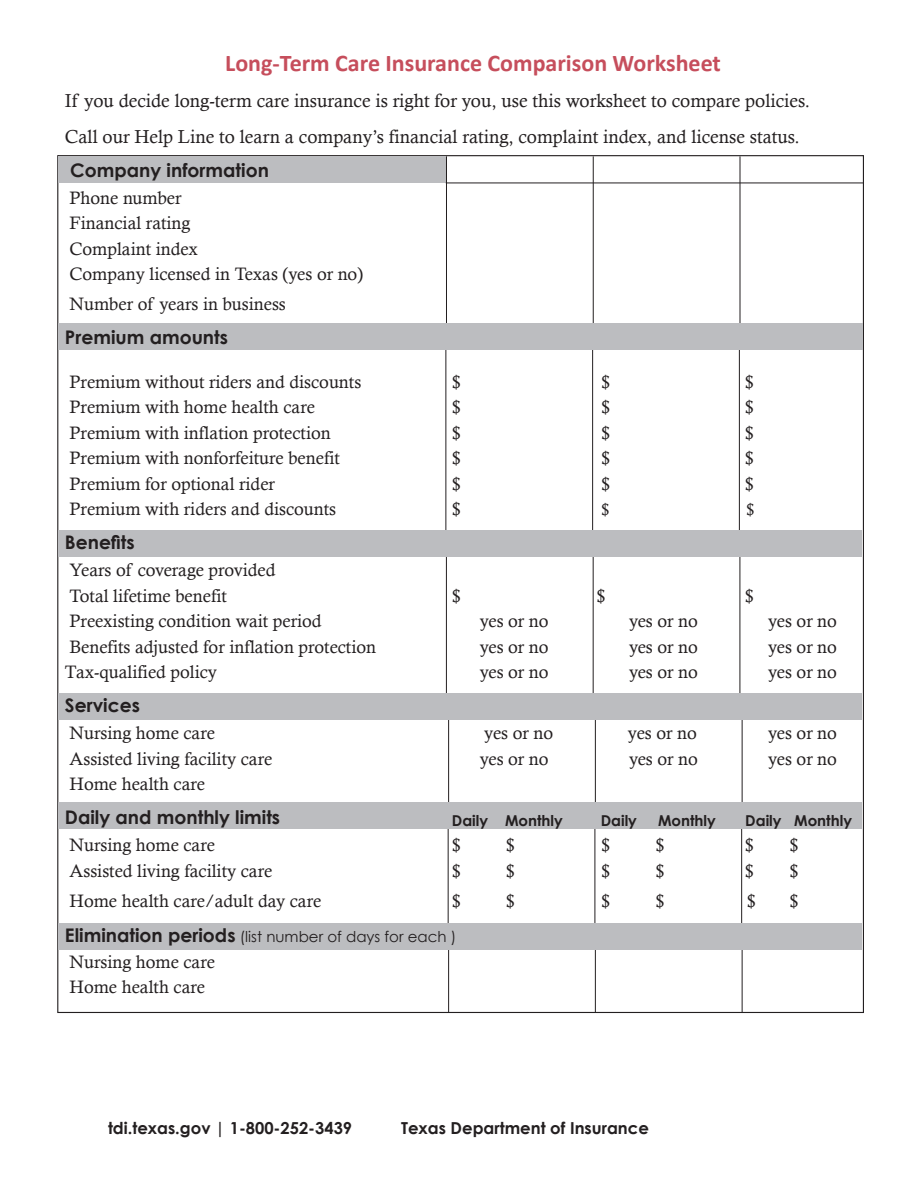
<style>
.page{position:relative;width:918px;height:1188px;background:#fff}
.page>*{position:absolute;margin:0;border:0;box-sizing:border-box;transform-origin:0 0}
.t1{font:700 24px "Calibri";color:#c64e5c}
.Text{font:18.75px "Calisto";color:#231f20}
.Table_text{font:700 18.75px "Century Gothic";color:#231f20}
.Text-2{font:700 18.75px "Century Gothic";color:#231f20}
.Table_text-2{font:18px "Calisto";color:#231f20}
.t2{font:700 16.5px "Century Gothic";color:#231f20}
.Table_text-3{font:16.5px "Calisto";color:#231f20}
.Table_text-4{font:15px "Century Gothic";color:#231f20}
.Table_text-5{font:700 15px "Century Gothic";color:#231f20}
.s1{font-weight:700;font-size:18.75px}
</style>
<div class="page">
<div style="left:59px;top:156px;width:388px;height:27px;background:#bcbdc0"></div>
<hr style="left:446px;top:156px;width:1px;height:170px;background:#231f20">
<hr style="left:593px;top:156px;width:1px;height:170px;background:#231f20">
<hr style="left:740px;top:156px;width:1px;height:170px;background:#231f20">
<hr style="left:446px;top:556px;width:1px;height:142px;background:#231f20">
<hr style="left:593px;top:556px;width:1px;height:142px;background:#231f20">
<hr style="left:740px;top:556px;width:1px;height:142px;background:#231f20">
<hr style="left:446px;top:350px;width:1px;height:184px;background:#231f20">
<hr style="left:592px;top:350px;width:1px;height:184px;background:#231f20">
<hr style="left:739px;top:350px;width:1px;height:184px;background:#231f20">
<hr style="left:742px;top:719px;width:1px;height:89px;background:#231f20">
<hr style="left:595px;top:719px;width:1px;height:89px;background:#231f20">
<hr style="left:448px;top:719px;width:1px;height:89px;background:#231f20">
<hr style="left:448px;top:828px;width:1px;height:101px;background:#231f20">
<hr style="left:595px;top:828px;width:1px;height:101px;background:#231f20">
<hr style="left:741px;top:828px;width:1px;height:101px;background:#231f20">
<hr style="left:448px;top:941px;width:1px;height:71px;background:#231f20">
<hr style="left:595px;top:941px;width:1px;height:71px;background:#231f20">
<hr style="left:742px;top:941px;width:1px;height:71px;background:#231f20">
<hr style="left:446px;top:183px;width:418px;height:1px;background:#231f20">
<div style="left:58px;top:323px;width:804px;height:27px;background:#bcbdc0"></div>
<div style="left:59px;top:530px;width:803px;height:26px;background:#bcbdc0"></div>
<div style="left:59px;top:693px;width:803px;height:27px;background:#bcbdc0"></div>
<div style="left:59px;top:802px;width:803px;height:27px;background:#bcbdc0"></div>
<div style="left:59px;top:924px;width:803px;height:26px;background:#bcbdc0"></div>
<h2 class="t1" style="left:225px;top:47px;width:497px">Long-Term Care Insurance Comparison Worksheet</h2>
<p class="Text" style="left:65px;top:89px;width:746px">If you decide long-term care insurance is right for you, use this worksheet to compare policies.</p>
<p class="Text" style="left:65px;top:125px;width:736px">Call our Help Line to learn a company’s financial rating, complaint index, and license status.</p>
<p class="Text-2" style="left:70px;top:156px;width:200px">Company information</p>
<p class="Table_text-2" style="left:70px;top:187px;width:114px">Phone number</p>
<p class="Table_text-2" style="left:70px;top:212px;width:122px">Financial rating</p>
<p class="Table_text-2" style="left:70px;top:238px;width:130px">Complaint index</p>
<p class="Table_text-2" style="left:70px;top:263px;width:295px">Company licensed in Texas (yes or no)</p>
<p class="Table_text-2" style="left:70px;top:293px;width:218px">Number of years in business</p>
<p class="Table_text" style="left:65px;top:323px;width:165px">Premium amounts</p>
<p class="Table_text-2" style="left:70px;top:371px;width:293px">Premium without riders and discounts</p>
<p class="Table_text-2" style="left:452px;top:371px;width:10px">$</p>
<p class="Table_text-2" style="left:601px;top:371px;width:10px">$</p>
<p class="Table_text-2" style="left:745px;top:371px;width:10px">$</p>
<p class="Table_text-2" style="left:70px;top:397px;width:247px">Premium with home health care</p>
<p class="Table_text-2" style="left:452px;top:397px;width:10px">$</p>
<p class="Table_text-2" style="left:601px;top:397px;width:10px">$</p>
<p class="Table_text-2" style="left:745px;top:397px;width:10px">$</p>
<p class="Table_text-2" style="left:70px;top:422px;width:263px">Premium with inflation protection</p>
<p class="Table_text-2" style="left:452px;top:422px;width:10px">$</p>
<p class="Table_text-2" style="left:601px;top:422px;width:10px">$</p>
<p class="Table_text-2" style="left:745px;top:422px;width:10px">$</p>
<p class="Table_text-2" style="left:70px;top:448px;width:272px">Premium with nonforfeiture benefit</p>
<p class="Table_text-2" style="left:452px;top:448px;width:10px">$</p>
<p class="Table_text-2" style="left:601px;top:448px;width:10px">$</p>
<p class="Table_text-2" style="left:745px;top:448px;width:10px">$</p>
<p class="Table_text-2" style="left:70px;top:473px;width:207px">Premium for optional rider</p>
<p class="Table_text-2" style="left:452px;top:473px;width:10px">$</p>
<p class="Table_text-2" style="left:601px;top:473px;width:10px">$</p>
<p class="Table_text-2" style="left:745px;top:473px;width:10px">$</p>
<p class="Table_text-2" style="left:70px;top:499px;width:268px">Premium with riders and discounts</p>
<p class="Table_text-2" style="left:452px;top:499px;width:10px">$</p>
<p class="Table_text-3" style="left:601px;top:500px;width:9px">$</p>
<p class="Table_text-3" style="left:747px;top:500px;width:9px">$</p>
<p class="Table_text" style="left:65px;top:528px;width:71px">Benefits</p>
<p class="Table_text-2" style="left:70px;top:560px;width:208px">Years of coverage provided</p>
<p class="Table_text-2" style="left:70px;top:585px;width:159px">Total lifetime benefit</p>
<p class="Table_text-2" style="left:452px;top:585px;width:10px">$</p>
<p class="Table_text-2" style="left:597px;top:585px;width:10px">$</p>
<p class="Table_text-2" style="left:745px;top:585px;width:10px">$</p>
<p class="Table_text-2" style="left:70px;top:611px;width:254px">Preexisting condition wait period</p>
<p class="Table_text-2" style="left:480px;top:611px;width:70px">yes or no</p>
<p class="Table_text-2" style="left:629px;top:611px;width:70px">yes or no</p>
<p class="Table_text-2" style="left:768px;top:611px;width:70px">yes or no</p>
<p class="Table_text-2" style="left:70px;top:636px;width:308px">Benefits adjusted for inflation protection</p>
<p class="Table_text-2" style="left:480px;top:636px;width:70px">yes or no</p>
<p class="Table_text-2" style="left:629px;top:636px;width:70px">yes or no</p>
<p class="Table_text-2" style="left:768px;top:636px;width:70px">yes or no</p>
<p class="Table_text-2" style="left:65px;top:662px;width:154px">Tax-qualified policy</p>
<p class="Table_text-2" style="left:480px;top:662px;width:70px">yes or no</p>
<p class="Table_text-2" style="left:629px;top:662px;width:70px">yes or no</p>
<p class="Table_text-2" style="left:768px;top:662px;width:70px">yes or no</p>
<p class="Table_text" style="left:65px;top:691px;width:76px">Services</p>
<p class="Table_text-2" style="left:70px;top:723px;width:147px">Nursing home care</p>
<p class="Table_text-2" style="left:484px;top:723px;width:70px">yes or no</p>
<p class="Table_text-2" style="left:628px;top:723px;width:70px">yes or no</p>
<p class="Table_text-2" style="left:768px;top:723px;width:70px">yes or no</p>
<p class="Table_text-2" style="left:70px;top:748px;width:204px">Assisted living facility care</p>
<p class="Table_text-2" style="left:480px;top:748px;width:70px">yes or no</p>
<p class="Table_text-2" style="left:629px;top:748px;width:70px">yes or no</p>
<p class="Table_text-2" style="left:768px;top:748px;width:70px">yes or no</p>
<p class="Table_text-2" style="left:70px;top:774px;width:137px">Home health care</p>
<p class="Table_text" style="left:65px;top:803px;width:217px">Daily and monthly limits</p>
<p class="Table_text-5" style="left:452px;top:809px;width:112px">Daily Monthly</p>
<p class="Table_text-5" style="left:601px;top:809px;width:38px">Daily</p>
<p class="Table_text-5" style="left:658px;top:809px;width:59px">Monthly</p>
<p class="Table_text-5" style="left:745px;top:809px;width:108px">Daily Monthly</p>
<p class="Table_text-2" style="left:70px;top:835px;width:147px">Nursing home care</p>
<p class="Table_text-2" style="left:452px;top:835px;width:10px">$</p>
<p class="Table_text-2" style="left:506px;top:835px;width:10px">$</p>
<p class="Table_text-2" style="left:601px;top:835px;width:10px">$</p>
<p class="Table_text-2" style="left:656px;top:835px;width:10px">$</p>
<p class="Table_text-2" style="left:745px;top:835px;width:10px">$</p>
<p class="Table_text-2" style="left:790px;top:835px;width:10px">$</p>
<p class="Table_text-2" style="left:70px;top:860px;width:204px">Assisted living facility care</p>
<p class="Table_text-2" style="left:452px;top:860px;width:10px">$</p>
<p class="Table_text-2" style="left:506px;top:860px;width:10px">$</p>
<p class="Table_text-2" style="left:601px;top:860px;width:10px">$</p>
<p class="Table_text-2" style="left:656px;top:860px;width:10px">$</p>
<p class="Table_text-2" style="left:745px;top:860px;width:10px">$</p>
<p class="Table_text-2" style="left:790px;top:860px;width:10px">$</p>
<p class="Table_text-2" style="left:70px;top:890px;width:253px">Home health care/adult day care</p>
<p class="Table_text-2" style="left:452px;top:890px;width:10px">$</p>
<p class="Table_text-2" style="left:506px;top:890px;width:10px">$</p>
<p class="Table_text-2" style="left:601px;top:890px;width:10px">$</p>
<p class="Table_text-2" style="left:656px;top:890px;width:10px">$</p>
<p class="Table_text-2" style="left:747px;top:890px;width:10px">$</p>
<p class="Table_text-2" style="left:790px;top:890px;width:10px">$</p>
<p class="Table_text-4" style="left:65px;top:926px;width:393px"><span class="s1">Elimination periods</span> (list number of days for each )</p>
<p class="Table_text-2" style="left:70px;top:951px;width:147px">Nursing home care</p>
<p class="Table_text-2" style="left:70px;top:977px;width:137px">Home health care</p>
<p class="t2" style="left:108px;top:1115px;width:246px">tdi.texas.gov | 1-800-252-3439</p>
<p class="t2" style="left:401px;top:1115px;width:249px">Texas Department of Insurance</p>
</div>
